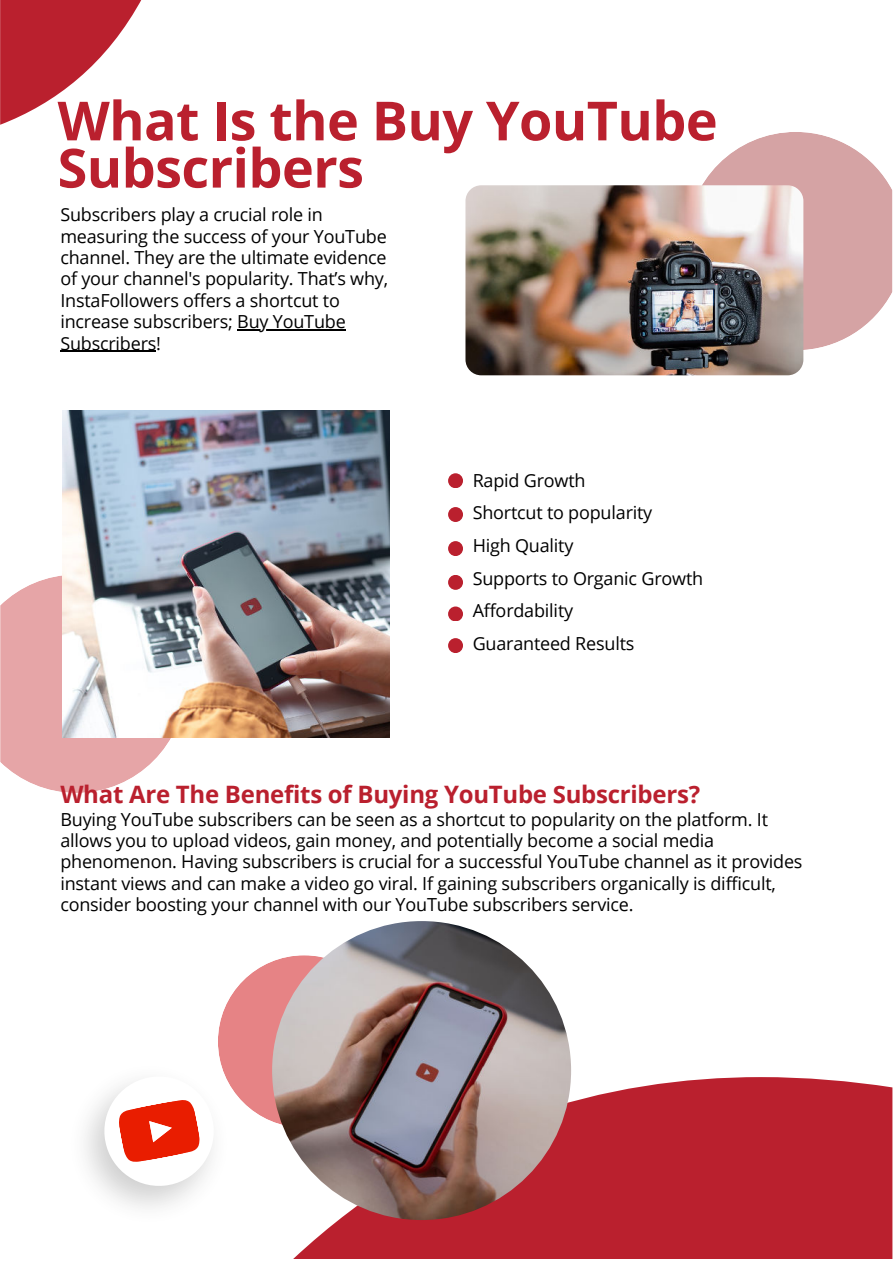
<style>
.page{position:relative;width:893px;height:1264px;background:#fff}
.page>*{position:absolute;margin:0;border:0;box-sizing:border-box;transform-origin:0 0}
.t1{font:700 54px/47.2px "Open Sans";letter-spacing:-.01em;color:#ba202e}
.t2{font:700 24px "Open Sans";letter-spacing:-.01em;color:#ba202e}
.t3{font:18px/21.3px "Open Sans";letter-spacing:-.01em;color:#000}
</style>
<div class="page">
<svg style="left:293px;top:1077px;width:599px;height:181px;background:#be2f3c"></svg>
<svg style="left:0;top:0;width:142px;height:125px"></svg>
<svg style="left:702px;top:132px;width:190px;height:218px"></svg>
<svg style="left:0;top:575px;width:185px;height:218px"></svg>
<div style="left:218px;top:955px;width:172px;height:172px;background:#e68385;border-radius:50%"></div>
<img style="left:85px;top:1057px;width:150px;height:151px">
<img style="left:465px;top:185px;width:338px;height:190px;border-radius:16px">
<img style="left:62px;top:410px;width:327px;height:327px">
<img style="left:272px;top:921px;width:299px;height:298px;border-radius:50%">
<div style="left:448px;top:473px;width:15px;height:15px;background:#ba202e;border-radius:50%"></div>
<div style="left:448px;top:541px;width:15px;height:15px;background:#ba202e;border-radius:50%"></div>
<div style="left:448px;top:507px;width:15px;height:15px;background:#ba202e;border-radius:50%"></div>
<div style="left:448px;top:575px;width:15px;height:15px;background:#ba202e;border-radius:50%"></div>
<svg style="left:104px;top:1076px;width:110px;height:109px"></svg>
<hr style="left:237px;top:329px;width:108px;height:1px;background:#000">
<hr style="left:60px;top:351px;width:96px;height:1px;background:#000">
<div style="left:448px;top:606px;width:15px;height:15px;background:#ba202e;border-radius:50%"></div>
<div style="left:448px;top:638px;width:15px;height:15px;background:#ba202e;border-radius:50%"></div>
<h1 class="t1" style="left:58px;top:96px;width:661px">What Is the Buy YouTube<br>Subscribers</h1>
<p class="t3" style="left:60px;top:204px;width:329px">Subscribers play a crucial role in measuring the success of your YouTube channel. They are the ultimate evidence of your channel's popularity. That’s why, InstaFollowers offers a shortcut to increase subscribers; Buy YouTube Subscribers!</p>
<p class="t3" style="left:472px;top:463px;width:232px;line-height:32.5px">Rapid Growth<br>Shortcut to popularity<br>High Quality<br>Supports to Organic Growth<br>Affordability<br>Guaranteed Results</p>
<h2 class="t2" style="left:60px;top:777px;width:641px">What Are The Benefits of Buying YouTube Subscribers?</h2>
<p class="t3" style="left:60px;top:808px;width:743px">Buying YouTube subscribers can be seen as a shortcut to popularity on the platform. It allows you to upload videos, gain money, and potentially become a social media phenomenon. Having subscribers is crucial for a successful YouTube channel as it provides instant views and can make a video go viral. If gaining subscribers organically is difficult, consider boosting your channel with our YouTube subscribers service.</p>
</div>
